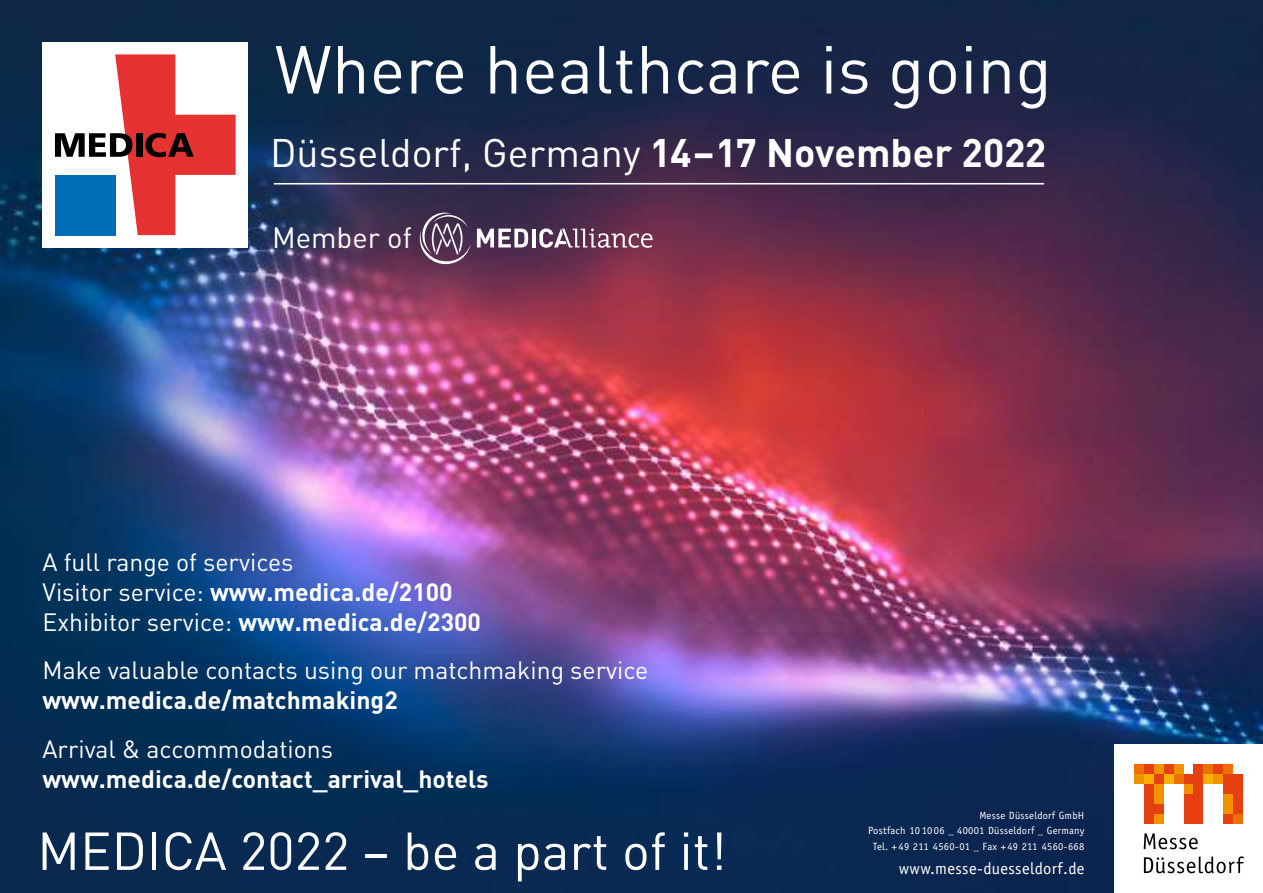
<style>
.page{position:relative;width:1263px;height:893px;background:#fff}
.page>*{position:absolute;margin:0;border:0;box-sizing:border-box;transform-origin:0 0}
.t1{font:66.75px "DIN Pro";letter-spacing:.005em;color:#fff}
.t2{font:52.5px "DIN Pro";color:#fff}
.t3{font:39.3px "DIN Pro";color:#fff}
.t4{font:29.1px "DIN Pro";color:#fff}
.t5{font:24.75px/30px "DIN Pro";color:#fff}
.t6{font:700 24.75px "DIN Pro";color:#fff}
.t7{font:16.5px "Officina Sans";letter-spacing:.025em;color:#fff}
.t8{font:10.5px/15.5px "Officina Sans";letter-spacing:.025em;color:#fff;text-align:right}
.s1{font-weight:700}
</style>
<div class="page">
<img style="left:0;top:0;width:1263px;height:893px">
<div style="left:43px;top:42px;width:205px;height:206px;background:#fff"></div>
<svg style="left:55px;top:54px;width:181px;height:181px"></svg>
<div style="left:1114px;top:744px;width:149px;height:149px;background:#fff"></div>
<svg style="left:1144px;top:856px;width:100px;height:17px"></svg>
<svg style="left:1144px;top:833px;width:54px;height:16px"></svg>
<div style="left:1134px;top:774px;width:10px;height:10px;background:#f39200"></div>
<div style="left:1144px;top:764px;width:10px;height:10px;background:#e74010"></div>
<div style="left:1144px;top:774px;width:10px;height:10px;background:#f9b000"></div>
<div style="left:1154px;top:764px;width:10px;height:10px;background:#f39200"></div>
<div style="left:1154px;top:774px;width:10px;height:10px;background:#e74010"></div>
<div style="left:1164px;top:764px;width:9px;height:10px;background:#e74010"></div>
<div style="left:1164px;top:774px;width:9px;height:10px;background:#f9b000"></div>
<div style="left:1173px;top:764px;width:10px;height:10px;background:#f39200"></div>
<div style="left:1173px;top:774px;width:10px;height:10px;background:#ed7102"></div>
<div style="left:1203px;top:764px;width:10px;height:10px;background:#ed7102"></div>
<div style="left:1203px;top:774px;width:10px;height:10px;background:#f9b000"></div>
<div style="left:1213px;top:764px;width:10px;height:10px;background:#e74010"></div>
<div style="left:1213px;top:774px;width:10px;height:10px;background:#f39200"></div>
<div style="left:1223px;top:764px;width:10px;height:10px;background:#ed7102"></div>
<div style="left:1223px;top:774px;width:10px;height:20px;background:#e74010"></div>
<div style="left:1233px;top:774px;width:10px;height:39px;background:#e74010"></div>
<div style="left:1144px;top:784px;width:10px;height:39px;background:#e74010"></div>
<div style="left:1154px;top:784px;width:10px;height:20px;background:#f39200"></div>
<div style="left:1154px;top:804px;width:10px;height:9px;background:#e74010"></div>
<div style="left:1154px;top:813px;width:10px;height:10px;background:#f39200"></div>
<div style="left:1223px;top:794px;width:10px;height:19px;background:#f39200"></div>
<div style="left:1233px;top:813px;width:10px;height:10px;background:#ed7102"></div>
<div style="left:1134px;top:764px;width:10px;height:10px;background:#ed7102"></div>
<div style="left:1183px;top:774px;width:10px;height:10px;background:#e74010"></div>
<div style="left:1183px;top:784px;width:10px;height:10px;background:#f39200"></div>
<div style="left:1183px;top:794px;width:10px;height:29px;background:#e74010"></div>
<div style="left:1193px;top:764px;width:10px;height:59px;background:#e74010"></div>
<div style="left:1223px;top:813px;width:10px;height:10px;background:#e74010"></div>
<svg style="left:477px;top:229px;width:51px;height:18px"></svg>
<hr style="left:532px;top:229px;width:4px;height:18px;background:#fff">
<svg style="left:539px;top:228px;width:113px;height:20px"></svg>
<svg style="left:419px;top:212px;width:52px;height:54px;background:#6e5670"></svg>
<hr style="left:274px;top:183px;width:770px;height:1px;background:#fff">
<h1 class="t1" style="left:275px;top:24px;width:778px">Where healthcare is going</h1>
<h3 class="t3" style="left:270px;top:127px;width:778px">Düsseldorf, Germany <span class="s1">14–17 November 2022</span></h3>
<p class="t4" style="left:272px;top:218px;width:141px">Member of</p>
<p class="t5" style="left:43px;top:546px;width:440px">A full range of services<br>Visitor service: <span class="s1">www.medica.de/2100<br></span>Exhibitor service: <span class="s1">www.medica.de/2300</span></p>
<p class="t5" style="left:43px;top:654px;width:607px">Make valuable contacts using our matchmaking service</p>
<p class="t6" style="left:43px;top:684px;width:357px">www.medica.de/matchmaking2</p>
<p class="t5" style="left:43px;top:733px;width:292px">Arrival &amp; accommodations</p>
<p class="t6" style="left:43px;top:762px;width:448px">www.medica.de/contact_arrival_hotels</p>
<h2 class="t2" style="left:37px;top:815px;width:691px">MEDICA 2022 – be a part of it!</h2>
<p class="t8" style="left:868px;top:808px;width:218px">Messe Düsseldorf GmbH<br>Postfach 101006 _ 40001 Düsseldorf _ Germany<br>Tel. +49 211 4560-01 _ Fax +49 211 4560-668</p>
<p class="t7" style="left:899px;top:859px;width:187px">www.messe-duesseldorf.de</p>
</div>
